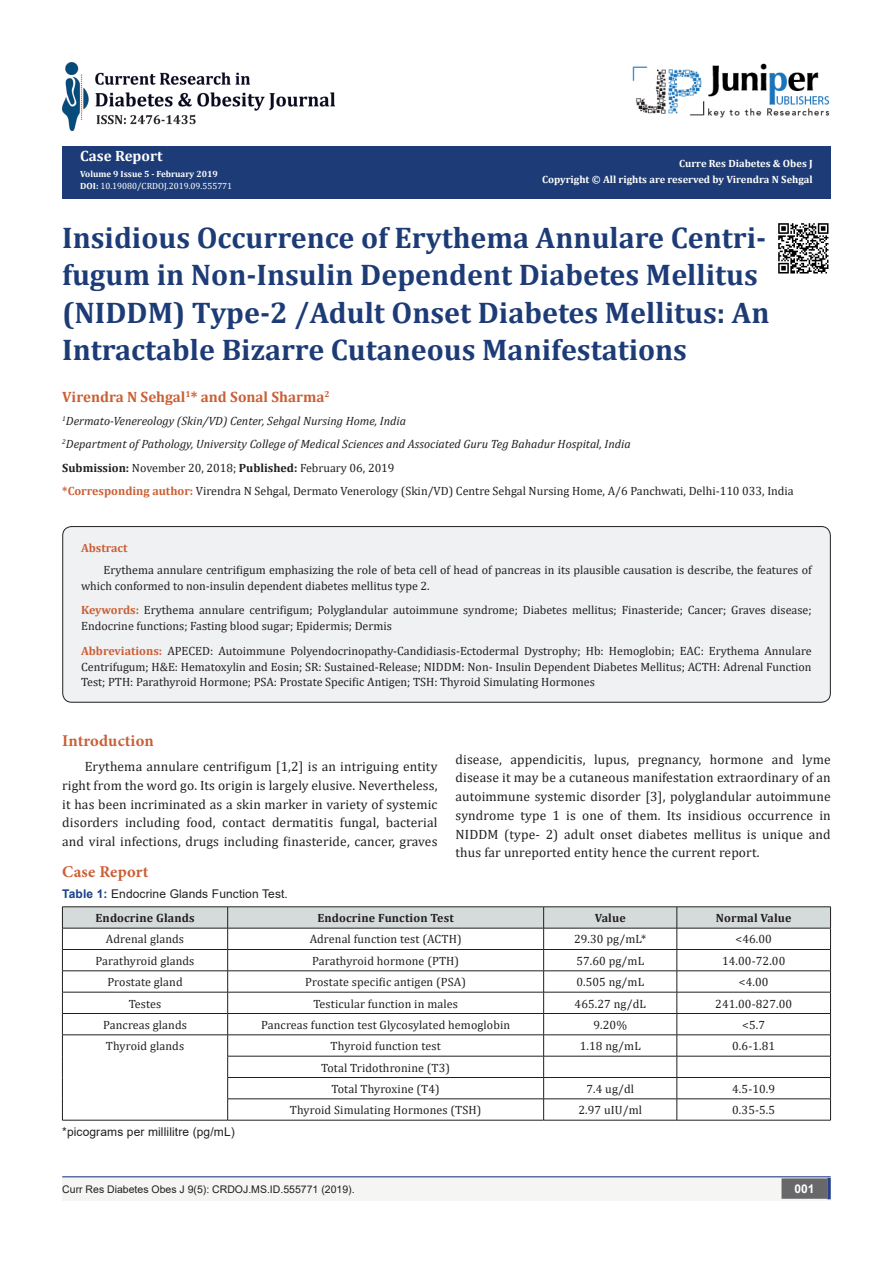
<style>
.page{position:relative;width:893px;height:1263px;background:#fff}
.page>*{position:absolute;margin:0;border:0;box-sizing:border-box;transform-origin:0 0}
.t1{font:700 30px/37.5px "Cambria";color:#1d3c77}
.t2{font:700 16.5px "Minion Pro";letter-spacing:.01em;color:#ca5f37}
.t3{font:700 15px "Cambria";color:#ca6035}
.t4{font:700 15px "Cambria";color:#fff}
.t5{font:13.5px/18.8px "Cambria";letter-spacing:.01em;color:#231f20;text-align:justify}
.t6{font:12px/15.8px "Cambria";color:#231f20}
.t7{font:italic 12px "Cambria";color:#231f20}
.t8{font:12px "Arial";letter-spacing:.01em;color:#231f20}
.t9{font:700 12px "Cambria";letter-spacing:.01em;color:#231f20}
.t10{font:700 12px "Cambria";color:#ca5f37}
.t11{font:700 12px "Arial";color:#fff}
.t12{font:700 10.5px "Cambria";color:#fff}
.t13{font:10.5px "Arial";color:#231f20}
.t14{font:9px "Cambria";color:#fff}
.t15{font:700 9px "Cambria";color:#fff}
.s1{font-weight:700;color:#fffefc}
.s2{font-weight:700}
.s3{font-weight:700;color:#ca6035}
.s4{font-weight:700;color:#ca5f37}
.s5{font-weight:700;color:#183f89}
</style>
<div class="page">
<div style="left:62px;top:146px;width:769px;height:52px;background:#1d3c77"></div>
<div style="left:62px;top:1177px;width:494px;height:24px;background:#f5f5f4"></div>
<div style="left:503px;top:1177px;width:328px;height:24px;background:#f5f5f4"></div>
<div style="left:782px;top:1179px;width:45px;height:19px;background:#68676a"></div>
<div style="left:781px;top:1178px;width:46px;height:21px;border:2px solid #68676a"></div>
<svg style="left:827px;top:1178px;width:4px;height:21px"></svg>
<hr style="left:62px;top:1176px;width:769px;height:1px;background:#253f8e">
<img style="left:633px;top:63px;width:197px;height:55px">
<img style="left:62px;top:62px;width:273px;height:69px">
<div style="left:63px;top:526px;width:767px;height:176px;background:#f0f1f2;border-radius:9px"></div>
<div style="left:62px;top:526px;width:769px;height:177px;border:1px solid #231f20;border-radius:9px"></div>
<hr style="left:62px;top:906px;width:166px;height:1px;background:#231f20">
<hr style="left:228px;top:906px;width:316px;height:1px;background:#231f20">
<hr style="left:544px;top:906px;width:133px;height:1px;background:#231f20">
<hr style="left:677px;top:906px;width:154px;height:1px;background:#231f20">
<svg style="left:62px;top:907px;width:769px;height:213px"></svg>
<hr style="left:62px;top:1120px;width:166px;height:1px;background:#231f20">
<hr style="left:228px;top:1120px;width:316px;height:1px;background:#231f20">
<hr style="left:544px;top:1120px;width:133px;height:1px;background:#231f20">
<hr style="left:677px;top:1120px;width:154px;height:1px;background:#231f20">
<img style="left:778px;top:223px;width:51px;height:51px">
<p class="t4" style="left:80px;top:145px;width:84px">Case Report</p>
<p class="t15" style="left:80px;top:167px;width:139px">Volume 9 Issue 5 - February 2019</p>
<p class="t14" style="left:80px;top:180px;width:154px"><span class="s1">DOI:</span> 10.19080/CRDOJ.2019.09.555771</p>
<p class="t12" style="left:679px;top:156px;width:135px">Curre Res Diabetes &amp; Obes J</p>
<p class="t12" style="left:542px;top:172px;width:272px">Copyright © All rights are reserved by Virendra N Sehgal</p>
<p class="t1" style="left:62px;top:218px;width:709px">Insidious Occurrence of Erythema Annulare Centri&shy;fugum in Non-Insulin Dependent Diabetes Mellitus (NIDDM) Type-2 /Adult Onset Diabetes Mellitus: An Intractable Bizarre Cutaneous Manifestations</p>
<p class="t3" style="left:62px;top:386px;width:269px">Virendra N Sehgal<sup>1</sup>* and Sonal Sharma<sup>2</sup></p>
<p class="t7" style="left:62px;top:412px;width:345px"><sup>1</sup>Dermato-Venereology (Skin/VD) Center, Sehgal Nursing Home, India</p>
<p class="t7" style="left:62px;top:436px;width:570px"><sup>2</sup>Department of Pathology, University College of Medical Sciences and Associated Guru Teg Bahadur Hospital, India</p>
<p class="t6" style="left:62px;top:460px;width:334px"><span class="s2">Submission:</span> November 20, 2018; <span class="s2">Published:</span> February 06, 2019</p>
<p class="t6" style="left:62px;top:483px;width:733px"><span class="s3">*Corresponding author:</span> Virendra N Sehgal, Dermato Venerology (Skin/VD) Centre Sehgal Nursing Home, A/6 Panchwati, Delhi-110 033, India</p>
<p class="t10" style="left:81px;top:539px;width:48px">Abstract</p>
<p class="t6" style="left:81px;top:562px;width:732px;text-indent:22px">Erythema annulare centrifigum emphasizing the role of beta cell of head of pancreas in its plausible causation is describe, the features of which conformed to non-insulin dependent diabetes mellitus type 2.</p>
<p class="t6" style="left:81px;top:602px;width:732px"><span class="s4">Keywords:</span> Erythema annulare centrifigum; Polyglandular autoimmune syndrome; Diabetes mellitus; Finasteride; Cancer; Graves disease;<br>Endocrine functions; Fasting blood sugar; Epidermis; Dermis</p>
<p class="t6" style="left:81px;top:643px;width:732px;text-align:justify"><span class="s4">Abbreviations:</span> APECED: Autoimmune Polyendocrinopathy-Candidiasis-Ectodermal Dystrophy; Hb: Hemoglobin; EAC: Erythema Annulare Centrifugum; H&amp;E: Hematoxylin and Eosin; SR: Sustained-Release; NIDDM: Non- Insulin Dependent Diabetes Mellitus; ACTH: Adrenal Function Test; PTH: Parathyroid Hormone; PSA: Prostate Specific Antigen; TSH: Thyroid Simulating Hormones</p>
<p class="t2" style="left:62px;top:729px;width:93px">Introduction</p>
<p class="t5" style="left:62px;top:757px;width:377px;text-indent:22px">Erythema annulare centrifigum [1,2] is an intriguing entity right from the word go. Its origin is largely elusive. Nevertheless, it has been incriminated as a skin marker in variety of systemic disorders including food, contact dermatitis fungal, bacterial and viral infections, drugs including finasteride, cancer, graves</p>
<p class="t5" style="left:455px;top:750px;width:377px">disease, appendicitis, lupus, pregnancy, hormone and lyme disease it may be a cutaneous manifestation extraordinary of an autoimmune systemic disorder [3], polyglandular autoimmune syndrome type 1 is one of them. Its insidious occurrence in NIDDM (type- 2) adult onset diabetes mellitus is unique and thus far unreported entity hence the current report.</p>
<p class="t2" style="left:62px;top:860px;width:88px">Case Report</p>
<p class="t8" style="left:62px;top:885px;width:227px"><span class="s5">Table 1:</span> Endocrine Glands Function Test.</p>
<p class="t9" style="left:96px;top:909px;width:100px">Endocrine Glands</p>
<p class="t9" style="left:318px;top:909px;width:138px">Endocrine Function Test</p>
<p class="t9" style="left:595px;top:909px;width:32px">Value</p>
<p class="t9" style="left:716px;top:909px;width:77px">Normal Value</p>
<p class="t6" style="left:106px;top:931px;width:80px">Adrenal glands</p>
<p class="t6" style="left:310px;top:931px;width:153px">Adrenal function test (ACTH)</p>
<p class="t6" style="left:574px;top:931px;width:74px">29.30 pg/mL*</p>
<p class="t6" style="left:735px;top:931px;width:38px">&lt;46.00</p>
<p class="t6" style="left:96px;top:953px;width:100px">Parathyroid glands</p>
<p class="t6" style="left:312px;top:953px;width:149px">Parathyroid hormone (PTH)</p>
<p class="t6" style="left:576px;top:953px;width:69px">57.60 pg/mL</p>
<p class="t6" style="left:722px;top:953px;width:65px">14.00-72.00</p>
<p class="t6" style="left:107px;top:974px;width:77px">Prostate gland</p>
<p class="t6" style="left:305px;top:974px;width:162px">Prostate specific antigen (PSA)</p>
<p class="t6" style="left:576px;top:974px;width:69px">0.505 ng/mL</p>
<p class="t6" style="left:739px;top:974px;width:31px">&lt;4.00</p>
<p class="t6" style="left:129px;top:995px;width:34px">Testes</p>
<p class="t6" style="left:313px;top:995px;width:146px">Testicular function in males</p>
<p class="t6" style="left:575px;top:995px;width:73px">465.27 ng/dL</p>
<p class="t6" style="left:715px;top:995px;width:78px">241.00-827.00</p>
<p class="t6" style="left:103px;top:1017px;width:85px">Pancreas glands</p>
<p class="t6" style="left:261px;top:1017px;width:251px">Pancreas function test Glycosylated hemoglobin</p>
<p class="t6" style="left:593px;top:1017px;width:35px">9.20%</p>
<p class="t6" style="left:742px;top:1017px;width:24px">&lt;5.7</p>
<p class="t6" style="left:106px;top:1038px;width:80px">Thyroid glands</p>
<p class="t6" style="left:331px;top:1038px;width:112px">Thyroid function test</p>
<p class="t6" style="left:580px;top:1038px;width:63px">1.18 ng/mL</p>
<p class="t6" style="left:732px;top:1038px;width:44px">0.6-1.81</p>
<p class="t6" style="left:321px;top:1059px;width:131px">Total Tridothronine (T3)</p>
<p class="t6" style="left:331px;top:1081px;width:110px">Total Thyroxine (T4)</p>
<p class="t6" style="left:586px;top:1081px;width:49px">7.4 ug/dl</p>
<p class="t6" style="left:732px;top:1081px;width:44px">4.5-10.9</p>
<p class="t6" style="left:290px;top:1102px;width:193px">Thyroid Simulating Hormones (TSH)</p>
<p class="t6" style="left:578px;top:1102px;width:65px">2.97 uIU/ml</p>
<p class="t6" style="left:732px;top:1102px;width:44px">0.35-5.5</p>
<p class="t8" style="left:62px;top:1123px;width:174px">*picograms per millilitre (pg/mL)</p>
<p class="t13" style="left:62px;top:1182px;width:294px">Curr Res Diabetes Obes J 9(5): CRDOJ.MS.ID.555771 (2019).</p>
<p class="t11" style="left:794px;top:1180px;width:22px">001</p>
</div>
